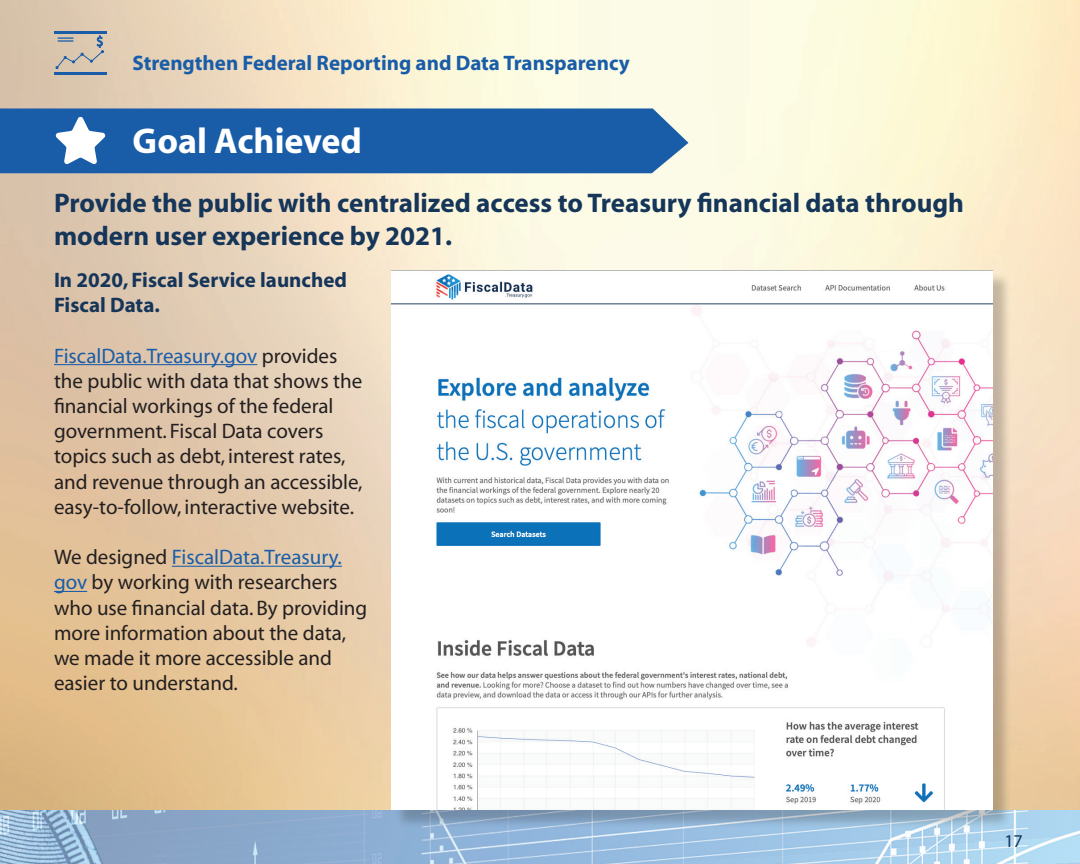
<style>
.page{position:relative;width:1080px;height:864px;background:#fff}
.page>*{position:absolute;margin:0;border:0;box-sizing:border-box;transform-origin:0 0}
.t1{font:700 36px "Myriad";color:#fff}
.t2{font:700 27px/32.4px "Myriad";color:#153559}
.t3{font:21px/25.2px "Myriad";color:#231f20}
.t4{font:700 21px "Myriad";color:#195da9}
.t5{font:700 21px/25.2px "Myriad";color:#153559}
.t6{font:18px "Myriad";color:#153559}
.t7{font:14.1px "Myriad Pro";color:#195da9}
.s1{color:#195da9}
</style>
<div class="page">
<img style="left:0;top:0;width:1080px;height:864px">
<hr style="left:54px;top:364px;width:203px;height:1px;background:#195da9">
<hr style="left:172px;top:566px;width:170px;height:1px;background:#195da9">
<hr style="left:54px;top:591px;width:33px;height:1px;background:#195da9">
<div style="left:394px;top:272px;width:618px;height:557px;background:#231f20;opacity:.25"></div>
<img style="left:392px;top:270px;width:601px;height:540px">
<div style="left:0;top:108px;width:688px;height:65px;background:#195da9"></div>
<svg style="left:55px;top:116px;width:51px;height:49px"></svg>
<hr style="left:55px;top:32px;width:52px;height:2px;background:#195da9">
<hr style="left:55px;top:72px;width:52px;height:3px;background:#195da9">
<svg style="left:55px;top:36px;width:49px;height:33px;background:#c7bbae"></svg>
<p class="t7" style="left:96px;top:33px;width:9px">$</p>
<p class="t4" style="left:132px;top:52px;width:499px">Strengthen Federal Reporting and Data Transparency</p>
<h1 class="t1" style="left:133px;top:122px;width:231px">Goal Achieved</h1>
<p class="t2" style="left:54px;top:188px;width:912px">Provide the public with centralized access to Treasury financial data through modern user experience by 2021.</p>
<p class="t5" style="left:54px;top:268px;width:294px">In 2020, Fiscal Service launched<br>Fiscal Data.</p>
<p class="t3" style="left:54px;top:344px;width:310px"><span class="s1">FiscalData.Treasury.gov</span> provides the public with data that shows the financial workings of the federal government. Fiscal Data covers topics such as debt, interest rates, and revenue through an accessible, easy-to-follow, interactive website.</p>
<p class="t3" style="left:54px;top:545px;width:315px">We designed <span class="s1">FiscalData.Treasury. gov</span> by working with researchers who use financial data. By providing more information about the data, we made it more accessible and easier to understand.</p>
<p class="t6" style="left:1004px;top:832px;width:20px">17</p>
</div>
